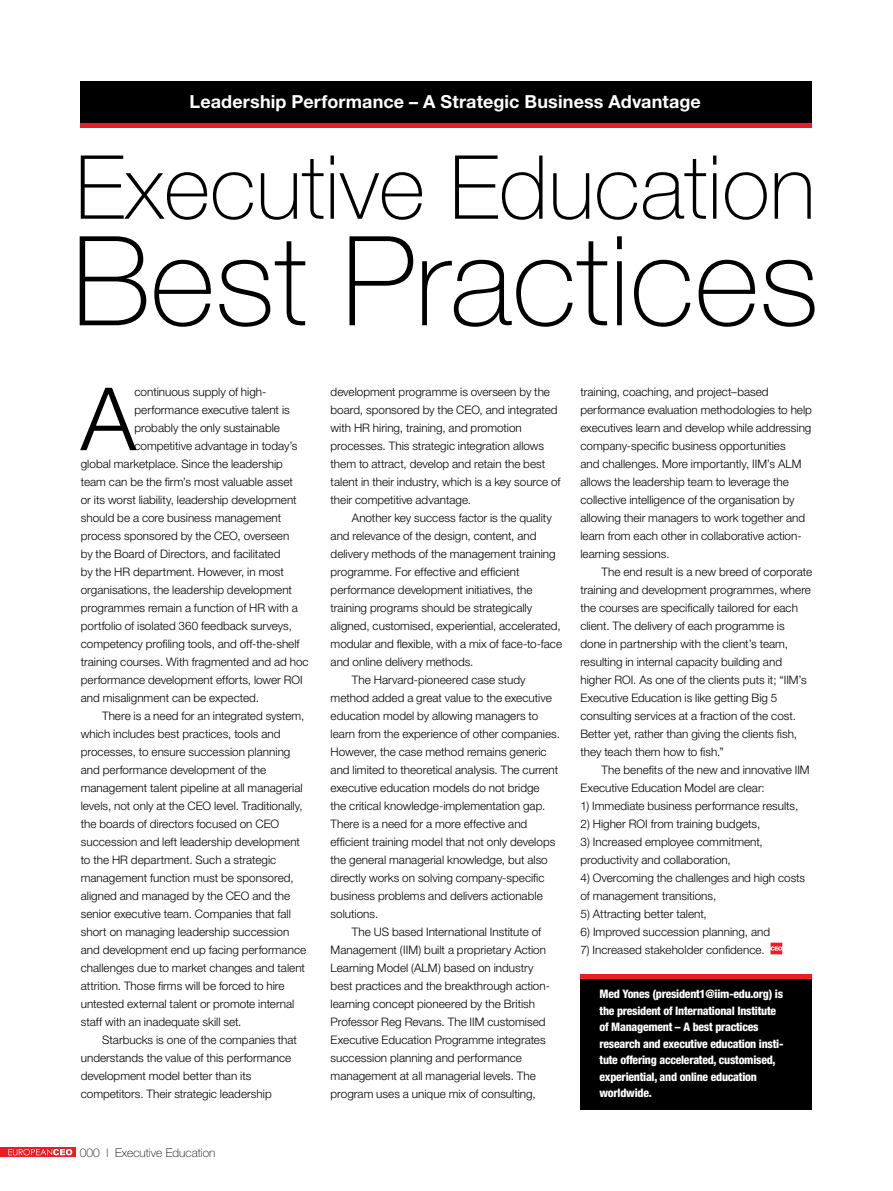
<style>
.page{position:relative;width:893px;height:1191px;background:#fff}
.page>*{position:absolute;margin:0;border:0;box-sizing:border-box;transform-origin:0 0}
.t1{font:100 124.5px "Helvetica Neue";color:#000}
.t2{font:100 88.5px "Helvetica Neue";color:#000}
.t3{font:300 87.3px "Helvetica Neue";color:#000}
.t4{font:700 18px "Helvetica Neue";letter-spacing:.01em;color:#fff}
.t5{font:100 12px "Helvetica Neue";color:#000}
.t6{font:300 11.7px/18px "Helvetica Neue";color:#000}
.t7{font:800 condensed 11.7px/16.5px "Helvetica Neue";letter-spacing:-.02em;color:#fff}
</style>
<div class="page">
<div style="left:580px;top:977px;width:232px;height:133px;background:#000"></div>
<div style="left:0;top:1147px;width:75px;height:9px;background:#ed1c24"></div>
<svg style="left:8px;top:1148px;width:64px;height:7px"></svg>
<div style="left:81px;top:81px;width:731px;height:42px;background:#000"></div>
<div style="left:81px;top:123px;width:731px;height:5px;background:#ed1c24"></div>
<div style="left:580px;top:973px;width:232px;height:5px;background:#ed1c24"></div>
<svg style="left:770px;top:942px;width:12px;height:12px"></svg>
<h3 class="t4" style="left:190px;top:90px;width:513px">Leadership Performance – A Strategic Business Advantage</h3>
<h2 class="t2" style="left:75px;top:137px;width:742px">Executive Education</h2>
<h1 class="t1" style="left:72px;top:210px;width:749px">Best Practices</h1>
<h3 class="t3" style="left:81px;top:366px;width:57px">A</h3>
<p class="t6" style="left:134px;top:383px;width:133px">continuous supply of high-</p>
<p class="t6" style="left:134px;top:401px;width:157px">performance executive talent is</p>
<p class="t6" style="left:134px;top:419px;width:147px">probably the only sustainable</p>
<p class="t6" style="left:134px;top:437px;width:165px">competitive advantage in today’s</p>
<p class="t6" style="left:81px;top:455px;width:204px">global marketplace. Since the leadership</p>
<p class="t6" style="left:81px;top:473px;width:214px">team can be the firm’s most valuable asset</p>
<p class="t6" style="left:81px;top:491px;width:217px">or its worst liability, leadership development</p>
<p class="t6" style="left:81px;top:509px;width:202px">should be a core business management</p>
<p class="t6" style="left:81px;top:527px;width:210px">process sponsored by the CEO, overseen</p>
<p class="t6" style="left:81px;top:545px;width:201px">by the Board of Directors, and facilitated</p>
<p class="t6" style="left:81px;top:563px;width:205px">by the HR department. However, in most</p>
<p class="t6" style="left:81px;top:581px;width:213px">organisations, the leadership development</p>
<p class="t6" style="left:81px;top:599px;width:218px">programmes remain a function of HR with a</p>
<p class="t6" style="left:81px;top:617px;width:213px">portfolio of isolated 360 feedback surveys,</p>
<p class="t6" style="left:81px;top:635px;width:220px">competency profiling tools, and off-the-shelf</p>
<p class="t6" style="left:81px;top:653px;width:229px">training courses. With fragmented and ad hoc</p>
<p class="t6" style="left:81px;top:671px;width:224px">performance development efforts, lower ROI</p>
<p class="t6" style="left:81px;top:689px;width:180px">and misalignment can be expected.</p>
<p class="t6" style="left:102px;top:707px;width:204px">There is a need for an integrated system,</p>
<p class="t6" style="left:81px;top:725px;width:201px">which includes best practices, tools and</p>
<p class="t6" style="left:81px;top:743px;width:211px">processes, to ensure succession planning</p>
<p class="t6" style="left:81px;top:761px;width:187px">and performance development of the</p>
<p class="t6" style="left:81px;top:779px;width:223px">management talent pipeline at all managerial</p>
<p class="t6" style="left:81px;top:797px;width:223px">levels, not only at the CEO level. Traditionally,</p>
<p class="t6" style="left:81px;top:815px;width:200px">the boards of directors focused on CEO</p>
<p class="t6" style="left:81px;top:833px;width:221px">succession and left leadership development</p>
<p class="t6" style="left:81px;top:851px;width:197px">to the HR department. Such a strategic</p>
<p class="t6" style="left:81px;top:869px;width:214px">management function must be sponsored,</p>
<p class="t6" style="left:81px;top:887px;width:211px">aligned and managed by the CEO and the</p>
<p class="t6" style="left:81px;top:905px;width:212px">senior executive team. Companies that fall</p>
<p class="t6" style="left:81px;top:923px;width:210px">short on managing leadership succession</p>
<p class="t6" style="left:81px;top:941px;width:227px">and development end up facing performance</p>
<p class="t6" style="left:81px;top:959px;width:226px">challenges due to market changes and talent</p>
<p class="t6" style="left:81px;top:977px;width:205px">attrition. Those firms will be forced to hire</p>
<p class="t6" style="left:81px;top:995px;width:215px">untested external talent or promote internal</p>
<p class="t6" style="left:81px;top:1013px;width:162px">staff with an inadequate skill set.</p>
<p class="t6" style="left:102px;top:1031px;width:196px">Starbucks is one of the companies that</p>
<p class="t6" style="left:81px;top:1049px;width:212px">understands the value of this performance</p>
<p class="t6" style="left:81px;top:1067px;width:172px">development model better than its</p>
<p class="t6" style="left:81px;top:1085px;width:192px">competitors. Their strategic leadership</p>
<p class="t5" style="left:80px;top:1145px;width:137px">000 l Executive Education</p>
<p class="t6" style="left:331px;top:383px;width:232px">development programme is overseen by the board, sponsored by the CEO, and integrated with HR hiring, training, and promotion processes. This strategic integration allows them to attract, develop and retain the best talent in their industry, which is a key source of their competitive advantage.</p>
<p class="t6" style="left:352px;top:509px;width:202px">Another key success factor is the quality</p>
<p class="t6" style="left:331px;top:527px;width:207px">and relevance of the design, content, and</p>
<p class="t6" style="left:331px;top:545px;width:227px">delivery methods of the management training</p>
<p class="t6" style="left:331px;top:563px;width:190px">programme. For effective and efficient</p>
<p class="t6" style="left:331px;top:581px;width:203px">performance development initiatives, the</p>
<p class="t6" style="left:331px;top:599px;width:203px">training programs should be strategically</p>
<p class="t6" style="left:331px;top:617px;width:232px">aligned, customised, experiential, accelerated,</p>
<p class="t6" style="left:331px;top:635px;width:233px">modular and flexible, with a mix of face-to-face</p>
<p class="t6" style="left:331px;top:653px;width:144px">and online delivery methods.</p>
<p class="t6" style="left:352px;top:671px;width:175px">The Harvard-pioneered case study</p>
<p class="t6" style="left:331px;top:689px;width:223px">method added a great value to the executive</p>
<p class="t6" style="left:331px;top:707px;width:209px">education model by allowing managers to</p>
<p class="t6" style="left:331px;top:725px;width:231px">learn from the experience of other companies.</p>
<p class="t6" style="left:331px;top:743px;width:218px">However, the case method remains generic</p>
<p class="t6" style="left:331px;top:761px;width:229px">and limited to theoretical analysis. The current</p>
<p class="t6" style="left:331px;top:779px;width:211px">executive education models do not bridge</p>
<p class="t6" style="left:331px;top:797px;width:216px">the critical knowledge-implementation gap.</p>
<p class="t6" style="left:331px;top:815px;width:198px">There is a need for a more effective and</p>
<p class="t6" style="left:331px;top:833px;width:226px">efficient training model that not only develops</p>
<p class="t6" style="left:331px;top:851px;width:219px">the general managerial knowledge, but also</p>
<p class="t6" style="left:331px;top:869px;width:215px">directly works on solving company-specific</p>
<p class="t6" style="left:331px;top:887px;width:214px">business problems and delivers actionable</p>
<p class="t6" style="left:331px;top:905px;width:49px">solutions.</p>
<p class="t6" style="left:352px;top:923px;width:191px">The US based International Institute of</p>
<p class="t6" style="left:331px;top:941px;width:217px">Management (IIM) built a proprietary Action</p>
<p class="t6" style="left:331px;top:959px;width:205px">Learning Model (ALM) based on industry</p>
<p class="t6" style="left:331px;top:977px;width:221px">best practices and the breakthrough action-</p>
<p class="t6" style="left:331px;top:995px;width:206px">learning concept pioneered by the British</p>
<p class="t6" style="left:331px;top:1013px;width:216px">Professor Reg Revans. The IIM customised</p>
<p class="t6" style="left:331px;top:1031px;width:217px">Executive Education Programme integrates</p>
<p class="t6" style="left:331px;top:1049px;width:193px">succession planning and performance</p>
<p class="t6" style="left:331px;top:1067px;width:207px">management at all managerial levels. The</p>
<p class="t6" style="left:331px;top:1085px;width:207px">program uses a unique mix of consulting,</p>
<p class="t6" style="left:580px;top:383px;width:233px">training, coaching, and project–based performance evaluation methodologies to help executives learn and develop while addressing company-specific business opportunities<br>and challenges. More importantly, IIM’s ALM allows the leadership team to leverage the collective intelligence of the organisation by allowing their managers to work together and learn from each other in collaborative action&shy;learning sessions.</p>
<p class="t6" style="left:580px;top:563px;width:233px;text-indent:21px">The end result is a new breed of corporate training and development programmes, where the courses are specifically tailored for each client. The delivery of each programme is done in partnership with the client’s team, resulting in internal capacity building and higher ROI. As one of the clients puts it; “IIM’s Executive Education is like getting Big 5 consulting services at a fraction of the cost.<br>Better yet, rather than giving the clients fish, they teach them how to fish.”</p>
<p class="t6" style="left:580px;top:761px;width:231px;text-indent:21px">The benefits of the new and innovative IIM<br>Executive Education Model are clear:</p>
<p class="t6" style="left:580px;top:797px;width:219px">1) Immediate business performance results,</p>
<p class="t6" style="left:580px;top:815px;width:181px">2) Higher ROI from training budgets,</p>
<p class="t6" style="left:580px;top:833px;width:184px">3) Increased employee commitment, productivity and collaboration,</p>
<p class="t6" style="left:580px;top:869px;width:226px">4) Overcoming the challenges and high costs of management transitions,</p>
<p class="t6" style="left:580px;top:905px;width:128px">5) Attracting better talent,</p>
<p class="t6" style="left:580px;top:923px;width:191px">6) Improved succession planning, and</p>
<p class="t6" style="left:580px;top:941px;width:186px">7) Increased stakeholder confidence.</p>
<p class="t7" style="left:600px;top:985px;width:185px">Med Yones (president1@iim-edu.org) is the president of International Institute of Management – A best practices research and executive education insti&shy;tute offering accelerated, customised, experiential, and online education worldwide.</p>
</div>
